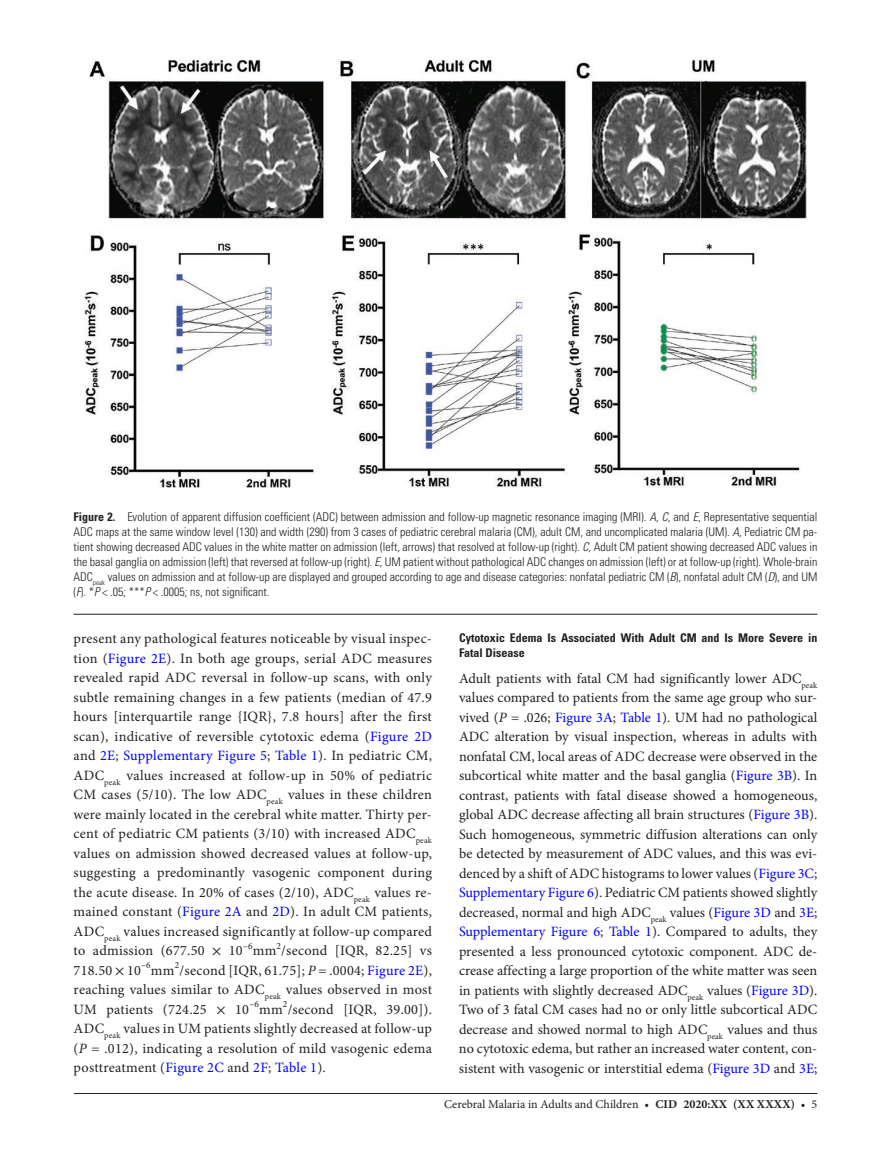
<style>
.page{position:relative;width:891px;height:1174px;background:#fff}
.page>*{position:absolute;margin:0;border:0;box-sizing:border-box;transform-origin:0 0}
.t1{font:14.25px/19.5px "Minion Pro";letter-spacing:.015em;color:#231f20;text-align:justify}
.t2{font:300 condensed 12px/15px "Univers LT Std";color:#231f20;text-align:justify}
.t3{font:700 condensed 12px/15px "Univers LT Std";color:#231f20}
.t4{font:12px "Minion Pro";color:#231f20}
.t5{font:9.45px "Minion Pro";color:#231f20}
.s1{font-weight:700}
.s2{font-style:italic}
.s3{color:#00f}
.s4{font-family:"STIX General"}
</style>
<div class="page">
<hr style="left:74px;top:1093px;width:743px;height:1px;background:#231f20">
<hr style="left:74px;top:614px;width:743px;height:1px;background:#231f20">
<img style="left:85px;top:59px;width:721px;height:428px">
<p class="t2" style="left:74px;top:509px;width:745px"><span class="s1">Figure 2.</span> Evolution of apparent diffusion coefficient (ADC) between admission and follow-up magnetic resonance imaging (MRI). <span class="s2">A</span>, <span class="s2">C</span>, and <span class="s2">E</span>, Representative sequential ADC maps at the same window level (130) and width (290) from 3 cases of pediatric cerebral malaria (CM), adult CM, and uncomplicated malaria (UM). <span class="s2">A</span>, Pediatric CM pa&shy;tient showing decreased ADC values in the white matter on admission (left, arrows) that resolved at follow-up (right). <span class="s2">C</span>, Adult CM patient showing decreased ADC values in the basal ganglia on admission (left) that reversed at follow-up (right). <span class="s2">E</span>, UM patient without pathological ADC changes on admission (left) or at follow-up (right). Whole-brain ADC<sub>peak</sub> values on admission and at follow-up are displayed and grouped according to age and disease categories: nonfatal pediatric CM (<span class="s2">B</span>), nonfatal adult CM (<span class="s2">D</span>), and UM (<span class="s2">F</span>). *<span class="s2">P</span> &lt; .05; ***<span class="s2">P</span> &lt; .0005; ns, not significant.</p>
<p class="t1" style="left:74px;top:629px;width:360px">present any pathological features noticeable by visual inspec&shy;tion (<span class="s3">Figure 2E</span>). In both age groups, serial ADC measures revealed rapid ADC reversal in follow-up scans, with only subtle remaining changes in a few patients (median of 47.9 hours [interquartile range {IQR}, 7.8 hours] after the first scan), indicative of reversible cytotoxic edema (<span class="s3">Figure 2D </span>and <span class="s3">2E</span>; <span class="s3">Supplementary Figure 5</span>; <span class="s3">Table 1</span>). In pediatric CM, ADC<sub>peak</sub> values increased at follow-up in 50% of pediatric CM cases (5/10). The low ADC<sub>peak</sub> values in these children were mainly located in the cerebral white matter. Thirty per&shy;cent of pediatric CM patients (3/10) with increased ADC<sub>peak </sub>values on admission showed decreased values at follow-up, suggesting a predominantly vasogenic component during the acute disease. In 20% of cases (2/10), ADC<sub>peak</sub> values re&shy;mained constant (<span class="s3">Figure 2A</span> and <span class="s3">2D</span>). In adult CM patients, ADC<sub>peak</sub> values increased significantly at follow-up compared to admission (677.50 <span class="s4">×</span> 10<sup>–6</sup>mm /second [IQR, 82.25] vs</p>
<p class="t5" style="left:277px;top:940px;width:6px">2</p>
<p class="t1" style="left:74px;top:961px;width:360px">718.50 <span class="s4">×</span> 10<sup>–6</sup>mm /second [IQR, 61.75]; <span class="s2">P</span> = .0004; <span class="s3">Figure 2E</span>),</p>
<p class="t5" style="left:175px;top:959px;width:6px">2</p>
<p class="t1" style="left:74px;top:980px;width:360px">reaching values similar to ADC<sub>peak</sub> values observed in most UM patients (724.25 <span class="s4">×</span> 10<sup>–6</sup>mm<sup>2</sup>/second [IQR, 39.00]).<br>ADC<sub>peak</sub> values in UM patients slightly decreased at follow-up (<span class="s2">P</span> = .012), indicating a resolution of mild vasogenic edema posttreatment (<span class="s3">Figure 2C</span> and <span class="s3">2F</span>; <span class="s3">Table 1</span>).</p>
<p class="t3" style="left:459px;top:630px;width:360px">Cytotoxic Edema Is Associated With Adult CM and Is More Severe in<br>Fatal Disease</p>
<p class="t1" style="left:459px;top:669px;width:360px">Adult patients with fatal CM had significantly lower ADC<sub>peak </sub>values compared to patients from the same age group who sur&shy;vived (<span class="s2">P</span> = .026; <span class="s3">Figure 3A</span>; <span class="s3">Table 1</span>). UM had no pathological ADC alteration by visual inspection, whereas in adults with nonfatal CM, local areas of ADC decrease were observed in the subcortical white matter and the basal ganglia (<span class="s3">Figure 3B</span>). In contrast, patients with fatal disease showed a homogeneous, global ADC decrease affecting all brain structures (<span class="s3">Figure 3B</span>).<br>Such homogeneous, symmetric diffusion alterations can only be detected by measurement of ADC values, and this was evi&shy;denced by a shift of ADC histograms to lower values (<span class="s3">Figure 3C</span>; <span class="s3">Supplementary Figure 6</span>). Pediatric CM patients showed slightly decreased, normal and high ADC<sub>peak</sub> values (<span class="s3">Figure 3D</span> and <span class="s3">3E</span>; <span class="s3">Supplementary Figure 6</span>; <span class="s3">Table 1</span>). Compared to adults, they presented a less pronounced cytotoxic component. ADC de&shy;crease affecting a large proportion of the white matter was seen in patients with slightly decreased ADC<sub>peak</sub> values (<span class="s3">Figure 3D</span>).<br>Two of 3 fatal CM cases had no or only little subcortical ADC decrease and showed normal to high ADC<sub>peak</sub> values and thus no cytotoxic edema, but rather an increased water content, con&shy;sistent with vasogenic or interstitial edema (<span class="s3">Figure 3D</span> and <span class="s3">3E</span>;</p>
<p class="t4" style="left:444px;top:1096px;width:375px">Cerebral Malaria in Adults and Children • <span class="s1">cid 2020:XX (XX XXXX)</span> • 5</p>
</div>
